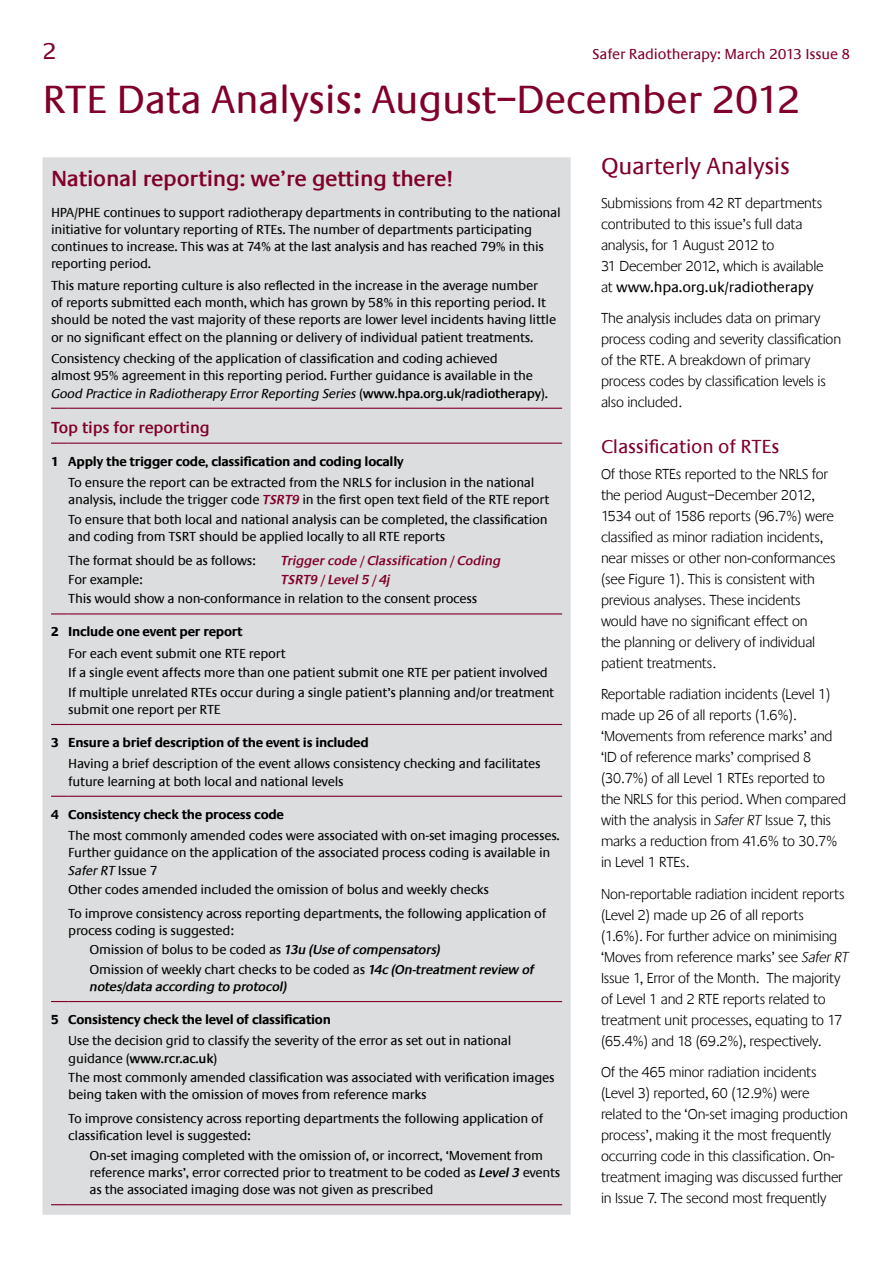
<style>
.page{position:relative;width:893px;height:1263px;background:#fff}
.page>*{position:absolute;margin:0;border:0;box-sizing:border-box;transform-origin:0 0}
.t1{font:40.5px "Praxis LT";letter-spacing:-.01em;color:#800029}
.t2{font:24px "Praxis LT";letter-spacing:-.01em;color:#800029}
.t3{font:600 22.5px "Praxis LT";letter-spacing:-.01em;color:#800029}
.t4{font:19.5px "Praxis LT";letter-spacing:-.01em;color:#800029}
.t5{font:600 16.5px "Praxis LT";letter-spacing:-.01em;color:#800029}
.t6{font:300 15px/21px "Praxis LT";letter-spacing:-.01em;color:#000}
.t7{font:15px "Praxis LT";letter-spacing:-.01em;color:#800029}
.t8{font:13.5px/17.2px "Praxis LT";letter-spacing:-.02em;color:#000}
.t9{font:700 13.5px "Praxis LT";letter-spacing:-.02em;color:#000}
.t10{font:italic 13.5px "Praxis";letter-spacing:-.02em;color:#000}
.t11{font:italic 600 13.5px "Praxis";letter-spacing:-.01em;color:#800029}
.t12{font:italic 600 13.5px "Praxis";letter-spacing:-.02em;color:#000}
.s1{font-weight:400}
.s2{font-family:"Praxis";font-style:italic}
.s3{font-family:"Praxis LT";font-style:normal}
.s4{font-family:"Praxis LT";font-weight:600;font-style:normal}
.s5{font-family:"Praxis";font-weight:600;font-style:italic;color:#800029}
.s6{font-family:"Praxis";font-weight:600;font-style:italic}
.s7{font-weight:600}
</style>
<div class="page">
<div style="left:43px;top:157px;width:528px;height:1058px;background:#dcddde"></div>
<svg style="left:51px;top:408px;width:17px;height:1px"></svg>
<hr style="left:68px;top:408px;width:494px;height:1px;background:#800029">
<svg style="left:51px;top:443px;width:17px;height:1px"></svg>
<hr style="left:68px;top:443px;width:494px;height:1px;background:#800029">
<svg style="left:51px;top:613px;width:17px;height:1px"></svg>
<hr style="left:68px;top:613px;width:494px;height:1px;background:#800029">
<svg style="left:51px;top:724px;width:17px;height:1px"></svg>
<hr style="left:68px;top:724px;width:494px;height:1px;background:#800029">
<svg style="left:51px;top:796px;width:17px;height:1px"></svg>
<hr style="left:68px;top:796px;width:494px;height:1px;background:#800029">
<svg style="left:51px;top:1001px;width:17px;height:1px"></svg>
<hr style="left:68px;top:1001px;width:494px;height:1px;background:#800029">
<svg style="left:51px;top:1204px;width:17px;height:1px"></svg>
<hr style="left:68px;top:1204px;width:494px;height:1px;background:#800029">
<h2 class="t2" style="left:43px;top:38px;width:16px">2</h2>
<p class="t7" style="left:592px;top:46px;width:260px">Safer Radiotherapy: March 2013 Issue 8</p>
<h1 class="t1" style="left:43px;top:78px;width:759px">RTE Data Analysis: August–December 2012</h1>
<h2 class="t2" style="left:601px;top:153px;width:191px">Quarterly Analysis</h2>
<p class="t6" style="left:601px;top:193px;width:224px">Submissions from 42 RT departments contributed to this issue’s full data analysis, for 1 August 2012 to<br>31 December 2012, which is available at <span class="s1">www.hpa.org.uk/radiotherapy</span></p>
<p class="t6" style="left:601px;top:308px;width:242px">The analysis includes data on primary process coding and severity classification of the RTE. A breakdown of primary process codes by classification levels is also included.</p>
<h3 class="t4" style="left:601px;top:436px;width:180px">Classification of RTEs</h3>
<p class="t6" style="left:601px;top:463px;width:236px">Of those RTEs reported to the NRLS for the period August–December 2012, 1534 out of 1586 reports (96.7%) were classified as minor radiation incidents, near misses or other non-conformances (see Figure 1). This is consistent with previous analyses. These incidents would have no significant effect on<br>the planning or delivery of individual patient treatments.</p>
<p class="t6" style="left:601px;top:684px;width:247px">Reportable radiation incidents (Level 1) made up 26 of all reports (1.6%). ‘Movements from reference marks’ and ‘ID of reference marks’ comprised 8 (30.7%) of all Level 1 RTEs reported to the NRLS for this period. When compared with the analysis in <span class="s2">Safer RT</span> Issue 7, this marks a reduction from 41.6% to 30.7% in Level 1 RTEs.</p>
<p class="t6" style="left:601px;top:883px;width:249px">Non-reportable radiation incident reports (Level 2) made up 26 of all reports (1.6%). For further advice on minimising ‘Moves from reference marks’ see <span class="s2">Safer RT </span>Issue 1, Error of the Month. The majority of Level 1 and 2 RTE reports related to treatment unit processes, equating to 17 (65.4%) and 18 (69.2%), respectively.</p>
<p class="t6" style="left:601px;top:1062px;width:248px">Of the 465 minor radiation incidents (Level 3) reported, 60 (12.9%) were related to the ‘On-set imaging production process’, making it the most frequently occurring code in this classification. On&shy;treatment imaging was discussed further in Issue 7. The second most frequently</p>
<h3 class="t3" style="left:51px;top:166px;width:403px">National reporting: we’re getting there!</h3>
<p class="t8" style="left:51px;top:204px;width:511px">HPA/PHE continues to support radiotherapy departments in contributing to the national initiative for voluntary reporting of RTEs. The number of departments participating continues to increase. This was at 74% at the last analysis and has reached 79% in this reporting period.</p>
<p class="t8" style="left:51px;top:277px;width:507px">This mature reporting culture is also reflected in the increase in the average number<br>of reports submitted each month, which has grown by 58% in this reporting period. It should be noted the vast majority of these reports are lower level incidents having little or no significant effect on the planning or delivery of individual patient treatments.</p>
<p class="t8" style="left:51px;top:350px;width:483px">Consistency checking of the application of classification and coding achieved almost 95% agreement in this reporting period. Further guidance is available in the</p>
<p class="t10" style="left:51px;top:386px;width:498px">Good Practice in Radiotherapy Error Reporting Series <span class="s3">(</span><span class="s4">www.hpa.org.uk/radiotherapy</span><span class="s3">).</span></p>
<p class="t5" style="left:51px;top:418px;width:160px">Top tips for reporting</p>
<p class="t9" style="left:51px;top:454px;width:354px">1 Apply the trigger code, classification and coding locally</p>
<p class="t8" style="left:68px;top:474px;width:483px">To ensure the report can be extracted from the NRLS for inclusion in the national analysis, include the trigger code <span class="s5">TSRT9</span> in the first open text field of the RTE report</p>
<p class="t8" style="left:68px;top:511px;width:481px">To ensure that both local and national analysis can be completed, the classification and coding from TSRT should be applied locally to all RTE reports</p>
<p class="t8" style="left:68px;top:552px;width:189px">The format should be as follows:</p>
<p class="t11" style="left:281px;top:553px;width:222px">Trigger code / Classification / Coding</p>
<p class="t8" style="left:68px;top:571px;width:76px">For example:</p>
<p class="t11" style="left:281px;top:572px;width:111px">TSRT9 / Level 5 / 4j</p>
<p class="t8" style="left:68px;top:590px;width:411px">This would show a non-conformance in relation to the consent process</p>
<p class="t9" style="left:51px;top:624px;width:193px">2 Include one event per report</p>
<p class="t8" style="left:68px;top:644px;width:488px;line-height:19.4px">For each event submit one RTE report<br>If a single event affects more than one patient submit one RTE per patient involved<br>If multiple unrelated RTEs occur during a single patient’s planning and/or treatment</p>
<p class="t8" style="left:68px;top:701px;width:154px">submit one report per RTE</p>
<p class="t9" style="left:51px;top:735px;width:319px">3 Ensure a brief description of the event is included</p>
<p class="t8" style="left:68px;top:755px;width:474px">Having a brief description of the event allows consistency checking and facilitates future learning at both local and national levels</p>
<p class="t9" style="left:51px;top:807px;width:235px">4 Consistency check the process code</p>
<p class="t8" style="left:68px;top:827px;width:493px">The most commonly amended codes were associated with on-set imaging processes.<br>Further guidance on the application of the associated process coding is available in</p>
<p class="t10" style="left:68px;top:863px;width:91px">Safer RT <span class="s3">Issue 7</span></p>
<p class="t8" style="left:68px;top:878px;width:480px;line-height:23.7px">Other codes amended included the omission of bolus and weekly checks<br>To improve consistency across reporting departments, the following application of</p>
<p class="t8" style="left:90px;top:921px;width:446px;line-height:19.4px;text-indent:-21px">process coding is suggested:<br>Omission of bolus to be coded as <span class="s6">13u (Use of compensators)<br></span>Omission of weekly chart checks to be coded as <span class="s6">14c (On-treatment review of</span></p>
<p class="t12" style="left:90px;top:979px;width:199px">notes/data according to protocol)</p>
<p class="t9" style="left:51px;top:1012px;width:281px">5 Consistency check the level of classification</p>
<p class="t8" style="left:68px;top:1032px;width:445px">Use the decision grid to classify the severity of the error as set out in national guidance (<span class="s7">www.rcr.ac.uk</span>)</p>
<p class="t8" style="left:68px;top:1069px;width:488px">The most commonly amended classification was associated with verification images being taken with the omission of moves from reference marks</p>
<p class="t8" style="left:68px;top:1110px;width:477px">To improve consistency across reporting departments the following application of classification level is suggested:</p>
<p class="t8" style="left:90px;top:1147px;width:472px">On-set imaging completed with the omission of, or incorrect, ‘Movement from reference marks’, error corrected prior to treatment to be coded as <span class="s6">Level 3</span> events as the associated imaging dose was not given as prescribed</p>
</div>
